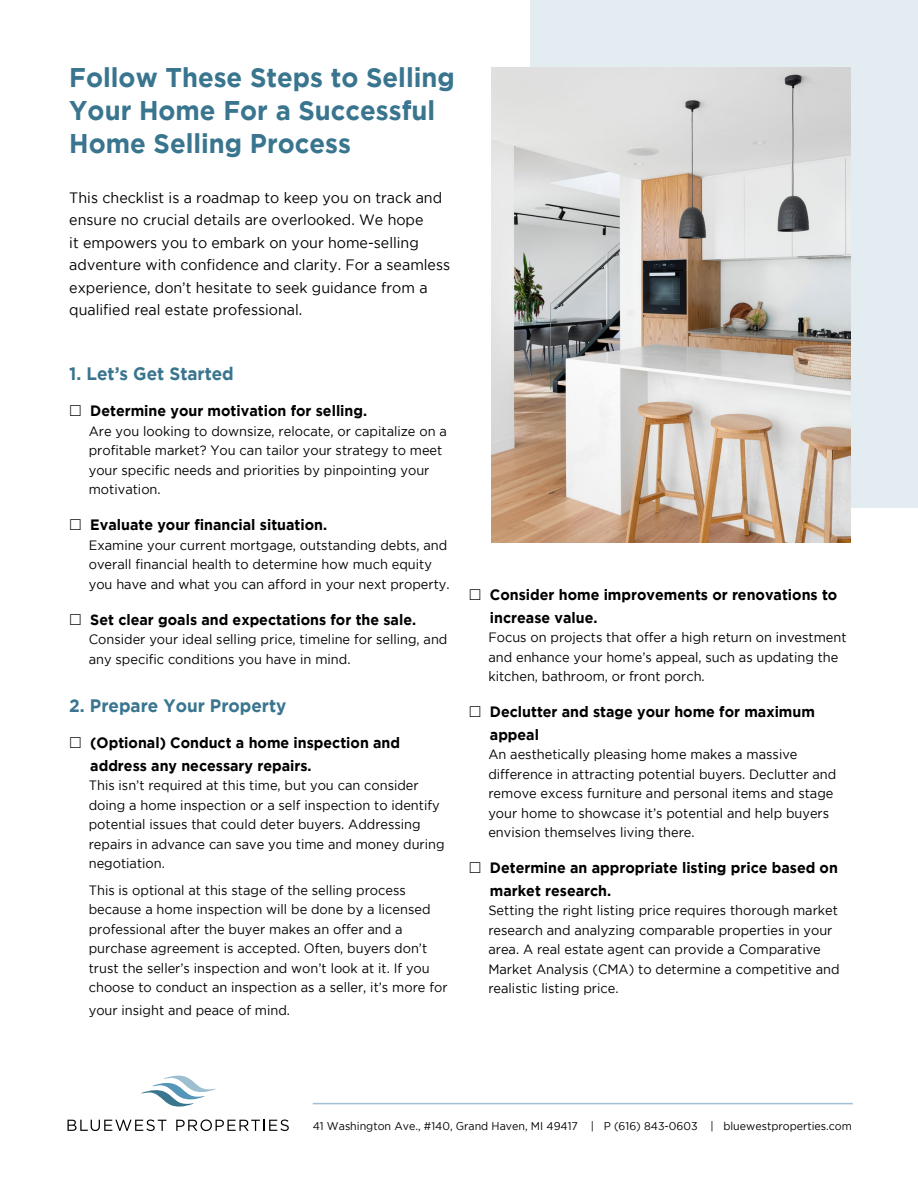
<style>
.page{position:relative;width:918px;height:1188px;background:#fff}
.page>*{position:absolute;margin:0;border:0;box-sizing:border-box;transform-origin:0 0}
.t1{font:700 27px/33px "Gotham";color:#39758f;scale:.95 1}
.t2{font:700 18px "Gotham";color:#39758f;scale:.95 1}
.t3{font:700 15px/22.5px "Gotham";color:#000;scale:.95 1}
.t4{font:15px/22.5px "Gotham";color:#000;scale:.95 1}
.t5{font:13.5px/19.5px "Gotham";color:#000;scale:.95 1}
.t6{font:11.25px "Gotham";color:#000;scale:.95 1}
</style>
<div class="page">
<div style="left:530px;top:0;width:388px;height:508px;background:#e2ecf1"></div>
<svg style="left:141px;top:1075px;width:74px;height:32px"></svg>
<svg style="left:68px;top:1120px;width:99px;height:11px"></svg>
<svg style="left:176px;top:1119px;width:113px;height:12px"></svg>
<img style="left:491px;top:68px;width:359px;height:474px">
<hr style="left:313px;top:1103px;width:540px;height:1px;background:#a0c0d1">
<h1 class="t1" style="left:69px;top:60px;width:407px">Follow These Steps to Selling<br>Your Home For a Successful<br>Home Selling Process</h1>
<p class="t4" style="left:69px;top:186px;width:403px">This checklist is a roadmap to keep you on track and ensure no crucial details are overlooked. We hope<br>it empowers you to embark on your home-selling adventure with confidence and clarity. For a seamless experience, don’t hesitate to seek guidance from a qualified real estate professional.</p>
<h2 class="t2" style="left:69px;top:364px;width:175px">1. Let’s Get Started</h2>
<p class="t3" style="left:90px;top:399px;width:293px">Determine your motivation for selling.</p>
<p class="t5" style="left:89px;top:421px;width:378px">Are you looking to downsize, relocate, or capitalize on a profitable market? You can tailor your strategy to meet your specific needs and priorities by pinpointing your motivation.</p>
<p class="t3" style="left:90px;top:513px;width:251px">Evaluate your financial situation.</p>
<p class="t5" style="left:89px;top:535px;width:381px">Examine your current mortgage, outstanding debts, and overall financial health to determine how much equity you have and what you can afford in your next property.</p>
<p class="t3" style="left:90px;top:608px;width:345px">Set clear goals and expectations for the sale.</p>
<p class="t5" style="left:89px;top:630px;width:379px">Consider your ideal selling price, timeline for selling, and any specific conditions you have in mind.</p>
<h2 class="t2" style="left:69px;top:696px;width:230px">2. Prepare Your Property</h2>
<p class="t3" style="left:90px;top:731px;width:328px">(Optional) Conduct a home inspection and address any necessary repairs.</p>
<p class="t5" style="left:89px;top:776px;width:376px">This isn’t required at this time, but you can consider doing a home inspection or a self inspection to identify potential issues that could deter buyers. Addressing repairs in advance can save you time and money during negotiation.</p>
<p class="t5" style="left:89px;top:880px;width:379px">This is optional at this stage of the selling process because a home inspection will be done by a licensed professional after the buyer makes an offer and a purchase agreement is accepted. Often, buyers don’t trust the seller’s inspection and won’t look at it. If you choose to conduct an inspection as a seller, it’s more for</p>
<p class="t5" style="left:89px;top:1000px;width:213px">your insight and peace of mind.</p>
<p class="t3" style="left:490px;top:583px;width:367px">Consider home improvements or renovations to increase value.</p>
<p class="t5" style="left:488px;top:628px;width:379px">Focus on projects that offer a high return on investment and enhance your home’s appeal, such as updating the kitchen, bathroom, or front porch.</p>
<p class="t3" style="left:490px;top:700px;width:344px">Declutter and stage your home for maximum appeal</p>
<p class="t5" style="left:488px;top:745px;width:368px">An aesthetically pleasing home makes a massive difference in attracting potential buyers. Declutter and remove excess furniture and personal items and stage your home to showcase it’s potential and help buyers envision themselves living there.</p>
<p class="t3" style="left:490px;top:856px;width:368px">Determine an appropriate listing price based on market research.</p>
<p class="t5" style="left:488px;top:901px;width:371px">Setting the right listing price requires thorough market research and analyzing comparable properties in your area. A real estate agent can provide a Comparative Market Analysis (CMA) to determine a competitive and realistic listing price.</p>
<p class="t6" style="left:313px;top:1120px;width:569px">41 Washington Ave., #140, Grand Haven, MI 49417 | P (616) 843-0603 | bluewestproperties.com</p>
</div>
